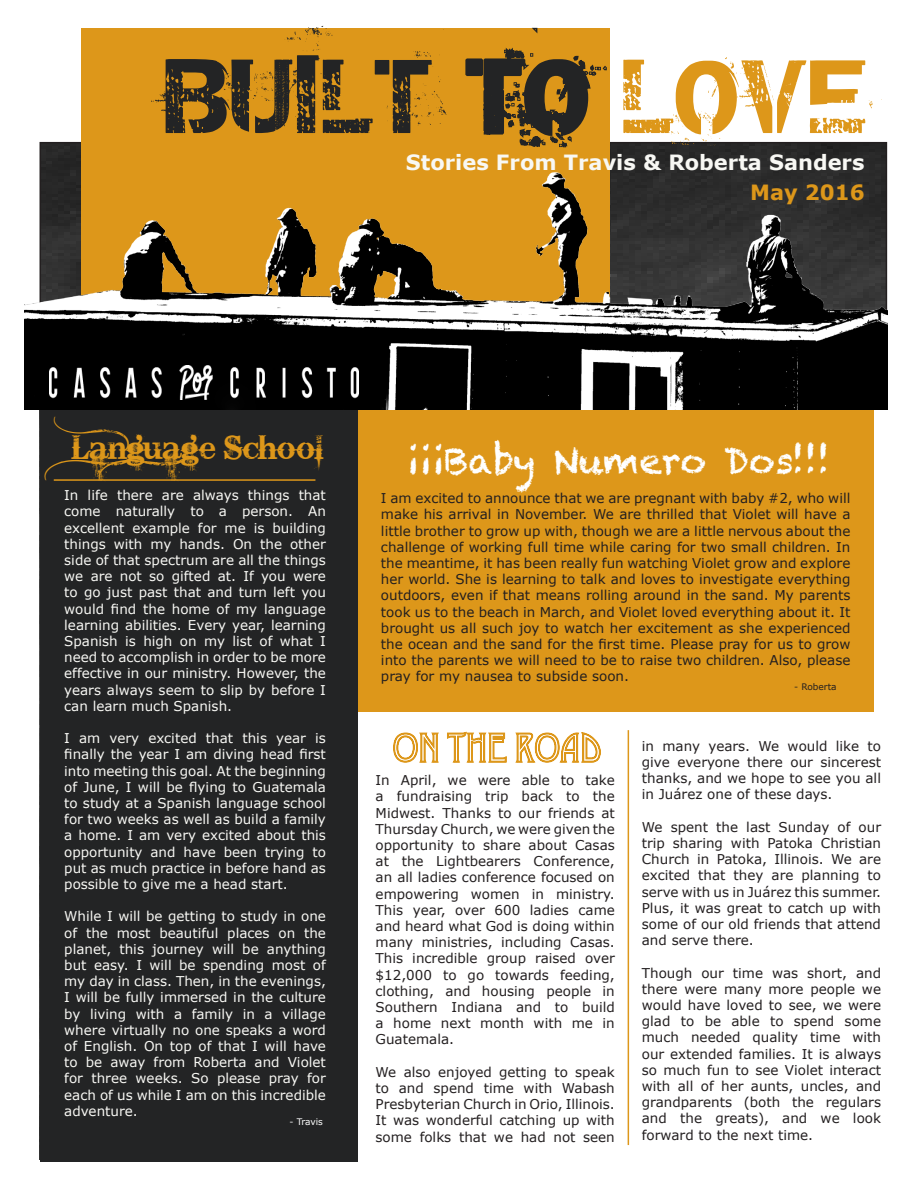
<style>
.page{position:relative;width:918px;height:1188px;background:#fff}
.page>*{position:absolute;margin:0;border:0;box-sizing:border-box;transform-origin:0 0}
.t1{font:124.5px "Antholog Y";color:#232425}
.t2{font:36px "Chalkduster";color:#fff}
.t3{font:33px "Bleeding Cowboys";color:#dd971a}
.t4{font:700 21px "Verdana";color:#f8f8f4}
.t5{font:700 21px "Verdana";color:#dd971a}
.t6{font:13.5px/16.2px "Verdana";color:#231f20;text-align:justify}
.t7{font:13.5px/16.2px "Verdana";color:#f8f8f4;text-align:justify}
.t8{font:9px "Verdana";color:#231f20}
.t9{font:9px "Verdana";letter-spacing:-.01em;color:#fff}
.s1{color:#dd971a}
</style>
<div class="page">
<div style="left:358px;top:406px;width:516px;height:305px;background:#dd971a"></div>
<div style="left:82px;top:28px;width:528px;height:668px;background:#dd971a"></div>
<div style="left:40px;top:362px;width:318px;height:799px;background:#232425"></div>
<img style="left:25px;top:62px;width:862px;height:348px">
<svg style="left:463px;top:27px;width:145px;height:122px"></svg>
<img style="left:50px;top:365px;width:308px;height:34px">
<hr style="left:54px;top:479px;width:261px;height:2px;background:#dd971a">
<svg style="left:393px;top:732px;width:46px;height:31px"></svg>
<svg style="left:447px;top:731px;width:60px;height:32px"></svg>
<svg style="left:515px;top:732px;width:86px;height:31px"></svg>
<hr style="left:628px;top:730px;width:1px;height:415px;background:#dd971a">
<p class="t1" style="left:166px;top:17px;width:701px">BUILT TO <span class="s1">LOVE</span></p>
<p class="t4" style="left:406px;top:149px;width:460px">Stories From Travis &amp; Roberta Sanders</p>
<p class="t5" style="left:750px;top:179px;width:116px">May 2016</p>
<p class="t3" style="left:71px;top:428px;width:253px">Language School</p>
<p class="t7" style="left:64px;top:487px;width:263px">In life there are always things that come naturally to a person. An excellent example for me is building things with my hands. On the other side of that spectrum are all the things we are not so gifted at. If you were to go just past that and turn left you would find the home of my language learning abilities. Every year, learning Spanish is high on my list of what I need to accomplish in order to be more effective in our ministry. However, the years always seem to slip by before I can learn much Spanish.</p>
<p class="t7" style="left:64px;top:730px;width:263px">I am very excited that this year is finally the year I am diving head first into meeting this goal. At the beginning of June, I will be flying to Guatemala to study at a Spanish language school for two weeks as well as build a family a home. I am very excited about this opportunity and have been trying to put as much practice in before hand as possible to give me a head start.</p>
<p class="t7" style="left:64px;top:909px;width:263px">While I will be getting to study in one of the most beautiful places on the planet, this journey will be anything but easy. I will be spending most of my day in class. Then, in the evenings, I will be fully immersed in the culture by living with a family in a village where virtually no one speaks a word of English. On top of that I will have to be away from Roberta and Violet for three weeks. So please pray for each of us while I am on this incredible adventure.</p>
<p class="t9" style="left:289px;top:1116px;width:35px">- Travis</p>
<p class="t2" style="left:445px;top:440px;width:387px">Baby Numero Dos!!!</p>
<p class="t2" style="left:445px;top:477px;width:40px;rotate:-180deg">!!!</p>
<p class="t6" style="left:381px;top:490px;width:471px">I am excited to announce that we are pregnant with baby #2, who will make his arrival in November. We are thrilled that Violet will have a little brother to grow up with, though we are a little nervous about the challenge of working full time while caring for two small children. In the meantime, it has been really fun watching Violet grow and explore her world. She is learning to talk and loves to investigate everything outdoors, even if that means rolling around in the sand. My parents took us to the beach in March, and Violet loved everything about it. It brought us all such joy to watch her excitement as she experienced the ocean and the sand for the first time. Please pray for us to grow into the parents we will need to be to raise two children. Also, please pray for my nausea to subside soon.</p>
<p class="t8" style="left:794px;top:681px;width:44px">- Roberta</p>
<p class="t6" style="left:376px;top:772px;width:241px">In April, we were able to take a fundraising trip back to the Midwest. Thanks to our friends at Thursday Church, we were given the opportunity to share about Casas at the Lightbearers Conference, an all ladies conference focused on empowering women in ministry.<br>This year, over 600 ladies came and heard what God is doing within many ministries, including Casas.<br>This incredible group raised over $12,000 to go towards feeding, clothing, and housing people in Southern Indiana and to build a home next month with me in Guatemala.</p>
<p class="t6" style="left:376px;top:1064px;width:241px">We also enjoyed getting to speak to and spend time with Wabash Presbyterian Church in Orio, Illinois.<br>It was wonderful catching up with some folks that we had not seen</p>
<p class="t6" style="left:642px;top:738px;width:241px">in many years. We would like to give everyone there our sincerest thanks, and we hope to see you all in Juárez one of these days.</p>
<p class="t6" style="left:642px;top:819px;width:241px">We spent the last Sunday of our trip sharing with Patoka Christian Church in Patoka, Illinois. We are excited that they are planning to serve with us in Juárez this summer.<br>Plus, it was great to catch up with some of our old friends that attend and serve there.</p>
<p class="t6" style="left:642px;top:965px;width:241px">Though our time was short, and there were many more people we would have loved to see, we were glad to be able to spend some much needed quality time with our extended families. It is always so much fun to see Violet interact with all of her aunts, uncles, and grandparents (both the regulars and the greats), and we look forward to the next time.</p>
</div>
